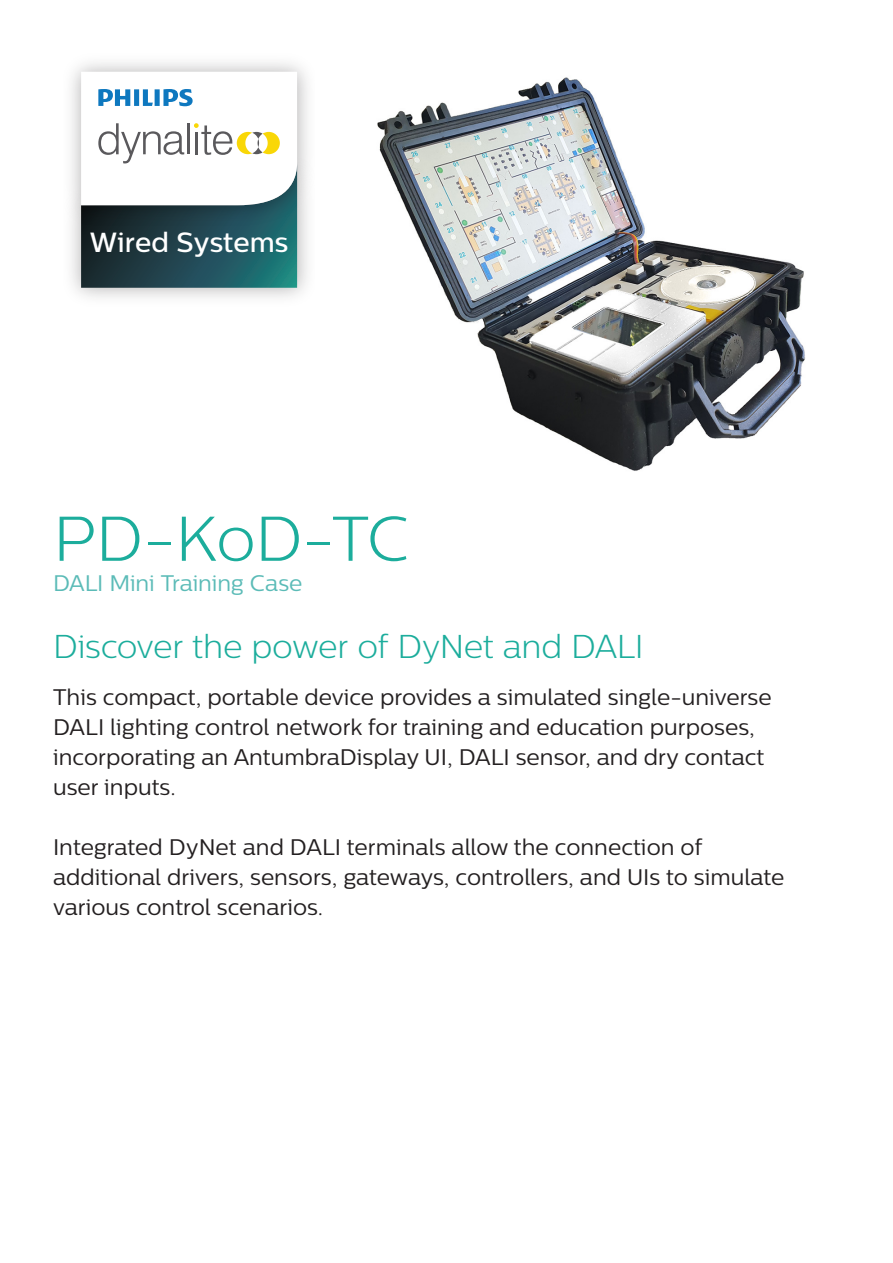
<style>
.page{position:relative;width:893px;height:1263px;background:#fff}
.page>*{position:absolute;margin:0;border:0;box-sizing:border-box;transform-origin:0 0}
.Cover_Product_Name{font:300 63px "Centrale Sans";letter-spacing:-.02em;color:#1cad9c}
.Cover_Wow_Statement{font:300 33px "Centrale Sans";letter-spacing:-.015em;color:#1cad9c}
.t1{font:500 27.75px "Centrale Sans";color:#fff}
.Cover_Overview__15pt{font:22.5px/30px "Centrale Sans";color:#231f20}
.Cover_Product_Identi{font:22.5px "Centrale Sans";letter-spacing:-.01em;color:#5bbbb7}
</style>
<div class="page">
<img style="left:71px;top:232px;width:237px;height:66px">
<img style="left:71px;top:62px;width:237px;height:170px">
<svg style="left:81px;top:72px;width:216px;height:216px"></svg>
<img style="left:377px;top:77px;width:428px;height:394px">
<p class="t1" style="left:90px;top:225px;width:200px">Wired Systems</p>
<p class="Cover_Product_Name" style="left:53px;top:503px;width:358px">PD-KoD-TC</p>
<p class="Cover_Product_Identi" style="left:53px;top:570px;width:251px">DALI Mini Training Case</p>
<p class="Cover_Wow_Statement" style="left:53px;top:628px;width:592px">Discover the power of DyNet and DALI</p>
<p class="Cover_Overview__15pt" style="left:53px;top:682px;width:720px">This compact, portable device provides a simulated single-universe DALI lighting control network for training and education purposes, incorporating an AntumbraDisplay UI, DALI sensor, and dry contact user inputs.</p>
<p class="Cover_Overview__15pt" style="left:53px;top:832px;width:733px">Integrated DyNet and DALI terminals allow the connection of additional drivers, sensors, gateways, controllers, and UIs to simulate various control scenarios.</p>
</div>
